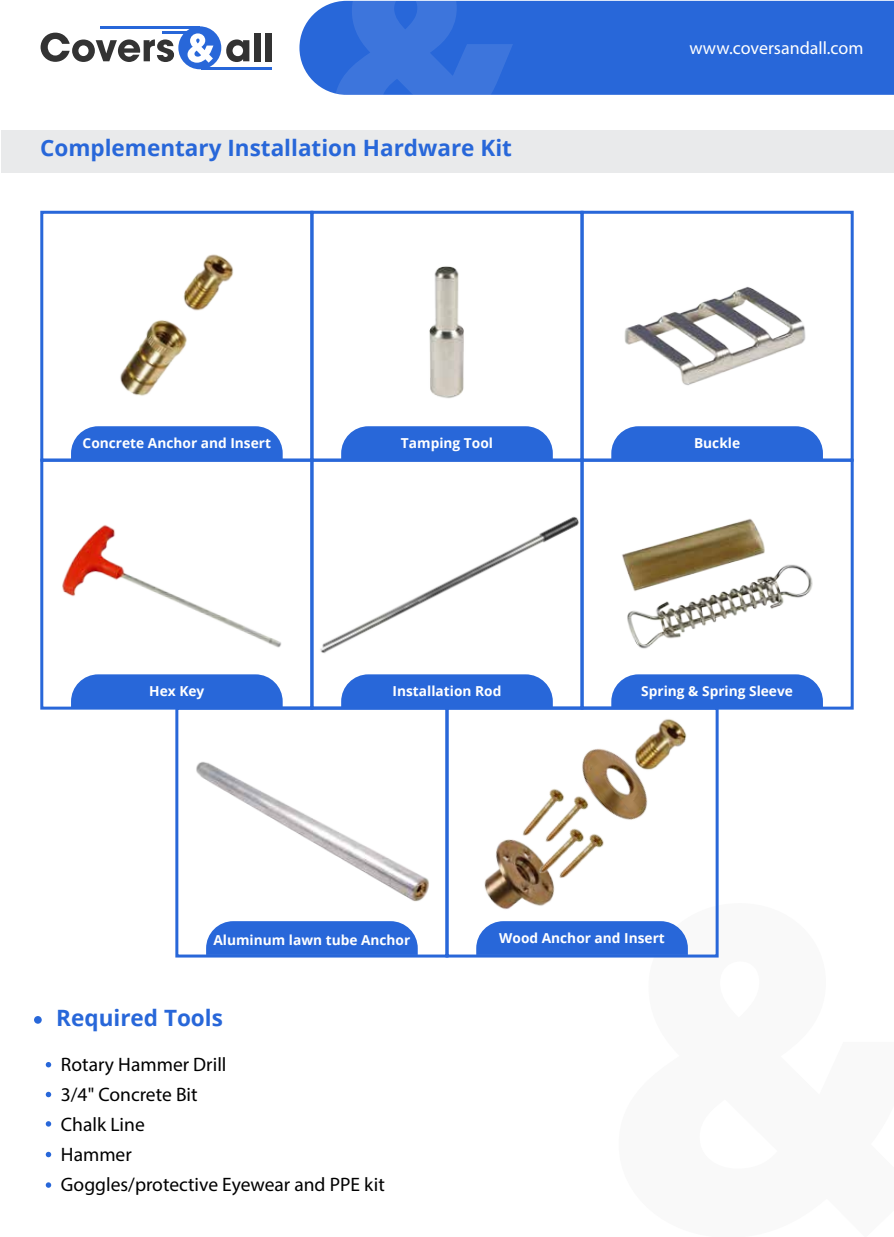
<style>
.page{position:relative;width:894px;height:1237px;background:#fff}
.page>*{position:absolute;margin:0;border:0;box-sizing:border-box;transform-origin:0 0}
.t1{font:700 22.5px "Open Sans";color:#2867d9}
.t2{font:19.5px/30px "Myriad Pro";color:#000}
.t3{font:18px "Myriad Pro";color:#fff}
.t4{font:700 13.65px "Open Sans";color:#fff}
</style>
<div class="page">
<div style="left:299px;top:1px;width:593px;height:94px;background:#2867d9"></div>
<svg style="left:334px;top:1px;width:179px;height:94px;background:#3570da"></svg>
<svg style="left:41px;top:33px;width:133px;height:29px"></svg>
<svg style="left:226px;top:39px;width:23px;height:23px"></svg>
<div style="left:254px;top:33px;width:6px;height:28px;background:#333"></div>
<div style="left:265px;top:33px;width:6px;height:28px;background:#333"></div>
<hr style="left:100px;top:26px;width:100px;height:3px;background:#2867d9">
<hr style="left:162px;top:32px;width:38px;height:2px;background:#2867d9">
<hr style="left:201px;top:67px;width:70px;height:2px;background:#2867d9">
<div style="left:178px;top:26px;width:43px;height:43px;background:#2867d9;border-radius:50%"></div>
<svg style="left:187px;top:33px;width:26px;height:30px"></svg>
<div style="left:1px;top:130px;width:891px;height:42px;background:#e9eaeb"></div>
<svg style="left:341px;top:426px;width:211px;height:32px;background:#336fdb"></svg>
<img style="left:429px;top:266px;width:35px;height:133px">
<img style="left:624px;top:286px;width:182px;height:99px">
<svg style="left:611px;top:426px;width:211px;height:32px;background:#336fdb"></svg>
<img style="left:62px;top:525px;width:220px;height:123px">
<svg style="left:71px;top:674px;width:211px;height:31px;background:#346fdb"></svg>
<svg style="left:341px;top:674px;width:211px;height:31px;background:#346fdb"></svg>
<svg style="left:611px;top:674px;width:211px;height:31px;background:#346fdb"></svg>
<img style="left:320px;top:516px;width:259px;height:137px">
<img style="left:622px;top:518px;width:143px;height:44px">
<img style="left:624px;top:559px;width:189px;height:90px">
<div style="left:40px;top:211px;width:273px;height:251px;border:3px solid #2867d9"></div>
<div style="left:310px;top:211px;width:273px;height:251px;border:3px solid #2867d9"></div>
<div style="left:580px;top:211px;width:273px;height:251px;border:3px solid #2867d9"></div>
<div style="left:310px;top:459px;width:273px;height:250px;border:3px solid #2867d9"></div>
<div style="left:580px;top:459px;width:273px;height:250px;border:3px solid #2867d9"></div>
<div style="left:40px;top:459px;width:273px;height:250px;border:3px solid #2867d9"></div>
<img style="left:120px;top:254px;width:114px;height:142px">
<svg style="left:71px;top:426px;width:211px;height:34px;background:#326eda"></svg>
<svg style="left:206px;top:921px;width:211px;height:32px;background:#326eda"></svg>
<div style="left:476px;top:921px;width:211px;height:32px;background:#2867d9"></div>
<div style="left:175px;top:706px;width:273px;height:251px;border:3px solid #2867d9"></div>
<div style="left:445px;top:706px;width:273px;height:251px;border:3px solid #2867d9"></div>
<img style="left:196px;top:762px;width:233px;height:140px">
<img style="left:476px;top:839px;width:98px;height:97px">
<img style="left:510px;top:826px;width:17px;height:25px">
<img style="left:546px;top:890px;width:28px;height:5px">
<img style="left:527px;top:813px;width:57px;height:77px">
<img style="left:538px;top:707px;width:154px;height:152px">
<img style="left:626px;top:709px;width:69px;height:71px">
<div style="left:34px;top:1016px;width:8px;height:8px;background:#2867d9;border-radius:50%"></div>
<svg style="left:46px;top:1062px;width:5px;height:5px"></svg>
<svg style="left:46px;top:1092px;width:5px;height:5px"></svg>
<svg style="left:46px;top:1121px;width:5px;height:5px"></svg>
<svg style="left:46px;top:1152px;width:5px;height:5px"></svg>
<svg style="left:46px;top:1182px;width:5px;height:6px"></svg>
<h1 class="t1" style="left:40px;top:132px;width:473px">Complementary Installation Hardware Kit</h1>
<h3 class="t3" style="left:689px;top:37px;width:175px">www.coversandall.com</h3>
<p class="t4" style="left:83px;top:433px;width:190px">Concrete Anchor and Insert</p>
<p class="t4" style="left:401px;top:433px;width:93px">Tamping Tool</p>
<p class="t4" style="left:693px;top:433px;width:48px">Buckle</p>
<p class="t4" style="left:149px;top:681px;width:57px">Hex Key</p>
<p class="t4" style="left:392px;top:681px;width:110px">Installation Rod</p>
<p class="t4" style="left:641px;top:681px;width:153px">Spring &amp; Spring Sleeve</p>
<p class="t4" style="left:213px;top:930px;width:198px">Aluminum lawn tube Anchor</p>
<p class="t4" style="left:499px;top:928px;width:167px">Wood Anchor and Insert</p>
<h1 class="t1" style="left:56px;top:1002px;width:168px">Required Tools</h1>
<h2 class="t2" style="left:61px;top:1049px;width:325px">Rotary Hammer Drill<br>3/4" Concrete Bit<br>Chalk Line<br>Hammer<br>Goggles/protective Eyewear and PPE kit</h2>
</div>
